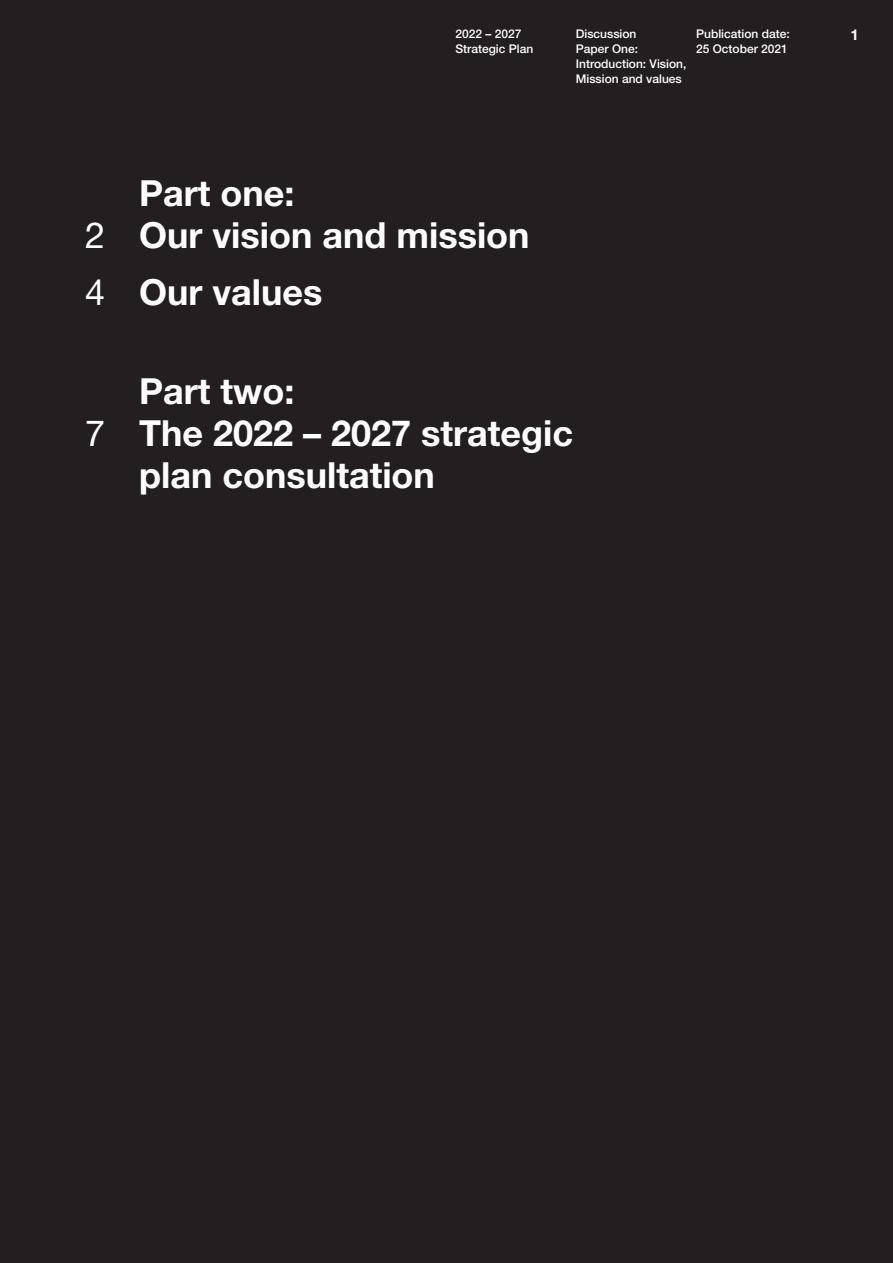
<style>
.page{position:relative;width:893px;height:1263px;background:#231f20}
.page>*{position:absolute;margin:0;border:0;box-sizing:border-box;transform-origin:0 0}
.Main_Heading{font:700 36px "Helvetica Neue LT Std";color:#fff}
.Main_Heading-2{font:700 15px "Helvetica Neue LT Std";color:#fff}
.Main_Heading-3{font:500 12px/15px "Helvetica Neue LT Std";color:#fff}
.s1{font-weight:400}
</style>
<div class="page">
<p class="Main_Heading-3" style="left:455px;top:26px;width:79px">2022 – 2027<br>Strategic Plan</p>
<p class="Main_Heading-3" style="left:576px;top:26px;width:112px">Discussion<br>Paper One:<br>Introduction: Vision,<br>Mission and values</p>
<p class="Main_Heading-3" style="left:696px;top:26px;width:95px">Publication date:<br>25 October 2021</p>
<p class="Main_Heading-2" style="left:851px;top:26px;width:10px">1</p>
<p class="Main_Heading" style="left:139px;top:171px;width:157px">Part one:</p>
<p class="Main_Heading" style="left:85px;top:213px;width:446px"><span class="s1">2</span> Our vision and mission</p>
<p class="Main_Heading" style="left:85px;top:270px;width:239px"><span class="s1">4</span> Our values</p>
<p class="Main_Heading" style="left:139px;top:369px;width:157px">Part two:</p>
<p class="Main_Heading" style="left:85px;top:411px;width:490px"><span class="s1">7</span> The 2022 – 2027 strategic</p>
<p class="Main_Heading" style="left:139px;top:453px;width:297px">plan consultation</p>
</div>
